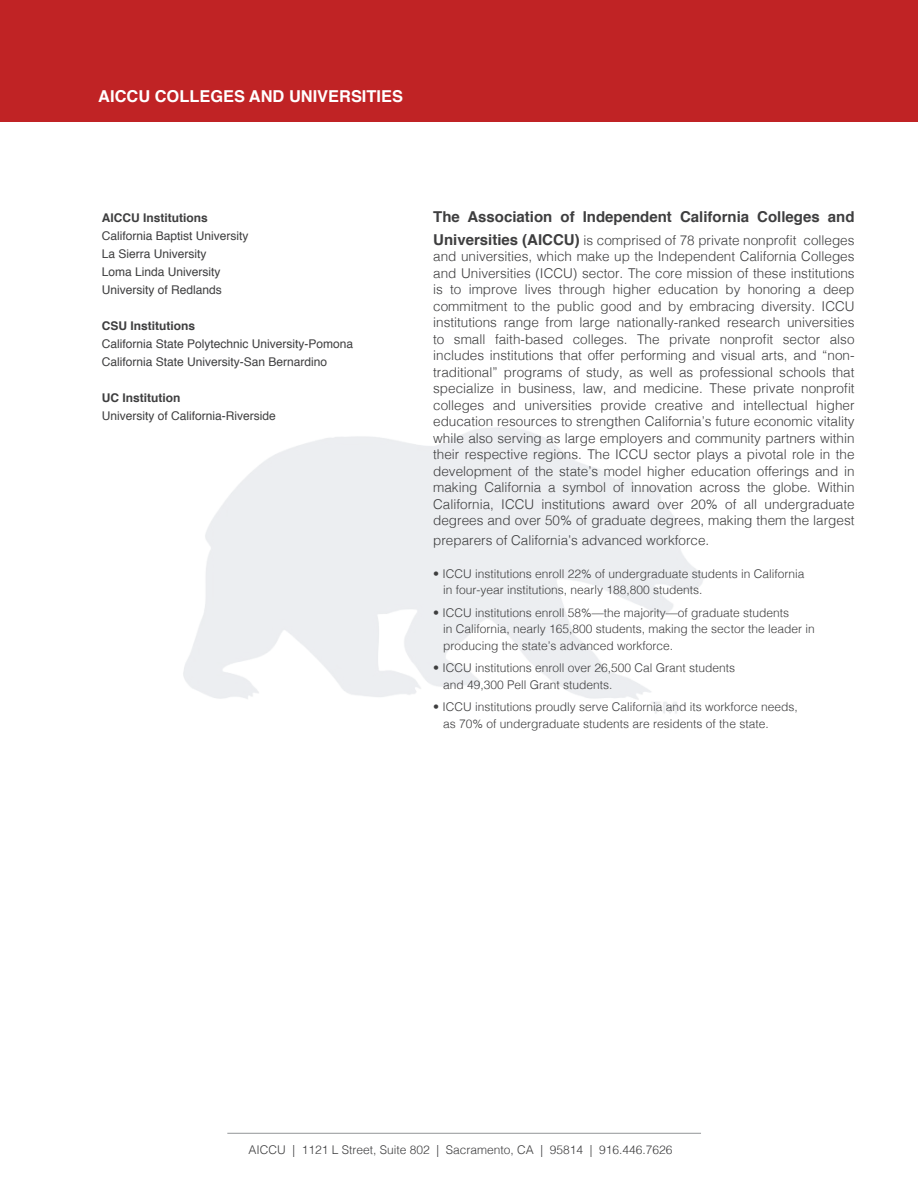
<style>
.page{position:relative;width:918px;height:1188px;background:#fff}
.page>*{position:absolute;margin:0;border:0;box-sizing:border-box;transform-origin:0 0}
.t1{font:700 16.35px "Helvetica";color:#fff}
.t2{font:700 15px "Helvetica";color:#3e3e3f}
.t3{font:300 13.5px/16.5px "Helvetica";color:#3e3e3f;text-align:justify}
.t4{font:300 12px "Helvetica";color:#3e3e3f}
.t5{font:12px "Helvetica";color:#3e3e3f}
.t6{font:700 12px "Helvetica";color:#3e3e3f}
.s1{font-weight:700;font-size:15px}
</style>
<div class="page">
<div style="left:0;top:0;width:918px;height:122px;background:#c02325"></div>
<hr style="left:227px;top:1133px;width:474px;height:1px;background:#939598">
<p class="t1" style="left:98px;top:83px;width:306px">AICCU COLLEGES AND UNIVERSITIES</p>
<p class="t6" style="left:102px;top:208px;width:107px">AICCU Institutions</p>
<p class="t5" style="left:102px;top:227px;width:148px">California Baptist University</p>
<p class="t5" style="left:102px;top:245px;width:106px">La Sierra University</p>
<p class="t5" style="left:102px;top:263px;width:120px">Loma Linda University</p>
<p class="t5" style="left:102px;top:281px;width:122px">University of Redlands</p>
<p class="t6" style="left:102px;top:316px;width:95px">CSU Institutions</p>
<p class="t5" style="left:102px;top:335px;width:253px">California State Polytechnic University-Pomona</p>
<p class="t5" style="left:102px;top:353px;width:227px">California State University-San Bernardino</p>
<p class="t6" style="left:102px;top:388px;width:80px">UC Institution</p>
<p class="t5" style="left:102px;top:407px;width:176px">University of California-Riverside</p>
<p class="t2" style="left:433px;top:205px;width:423px">The Association of Independent California Colleges and</p>
<p class="t3" style="left:433px;top:231px;width:423px"><span class="s1">Universities (AICCU)</span> is comprised of 78 private nonprofit colleges and universities, which make up the Independent California Colleges and Universities (ICCU) sector. The core mission of these institutions is to improve lives through higher education by honoring a deep commitment to the public good and by embracing diversity. ICCU institutions range from large nationally-ranked research universities to small faith-based colleges. The private nonprofit sector also includes institutions that offer performing and visual arts, and “non&shy;traditional” programs of study, as well as professional schools that specialize in business, law, and medicine. These private nonprofit colleges and universities provide creative and intellectual higher education resources to strengthen California’s future economic vitality while also serving as large employers and community partners within their respective regions. The ICCU sector plays a pivotal role in the development of the state’s model higher education offerings and in making California a symbol of innovation across the globe. Within California, ICCU institutions award over 20% of all undergraduate degrees and over 50% of graduate degrees, making them the largest</p>
<p class="t3" style="left:433px;top:531px;width:278px">preparers of California’s advanced workforce.</p>
<p class="t4" style="left:433px;top:564px;width:373px">• ICCU institutions enroll 22% of undergraduate students in California</p>
<p class="t4" style="left:443px;top:580px;width:261px">in four-year institutions, nearly 188,800 students.</p>
<p class="t4" style="left:433px;top:603px;width:358px">• ICCU institutions enroll 58%—the majority—of graduate students</p>
<p class="t4" style="left:443px;top:619px;width:373px">in California, nearly 165,800 students, making the sector the leader in</p>
<p class="t4" style="left:443px;top:636px;width:232px">producing the state’s advanced workforce.</p>
<p class="t4" style="left:433px;top:658px;width:304px">• ICCU institutions enroll over 26,500 Cal Grant students</p>
<p class="t4" style="left:443px;top:675px;width:171px">and 49,300 Pell Grant students.</p>
<p class="t4" style="left:433px;top:697px;width:366px">• ICCU institutions proudly serve California and its workforce needs,</p>
<p class="t4" style="left:443px;top:714px;width:327px">as 70% of undergraduate students are residents of the state.</p>
<p class="t4" style="left:248px;top:1139px;width:426px">AICCU | 1121 L Street, Suite 802 | Sacramento, CA | 95814 | 916.446.7626</p>
</div>
